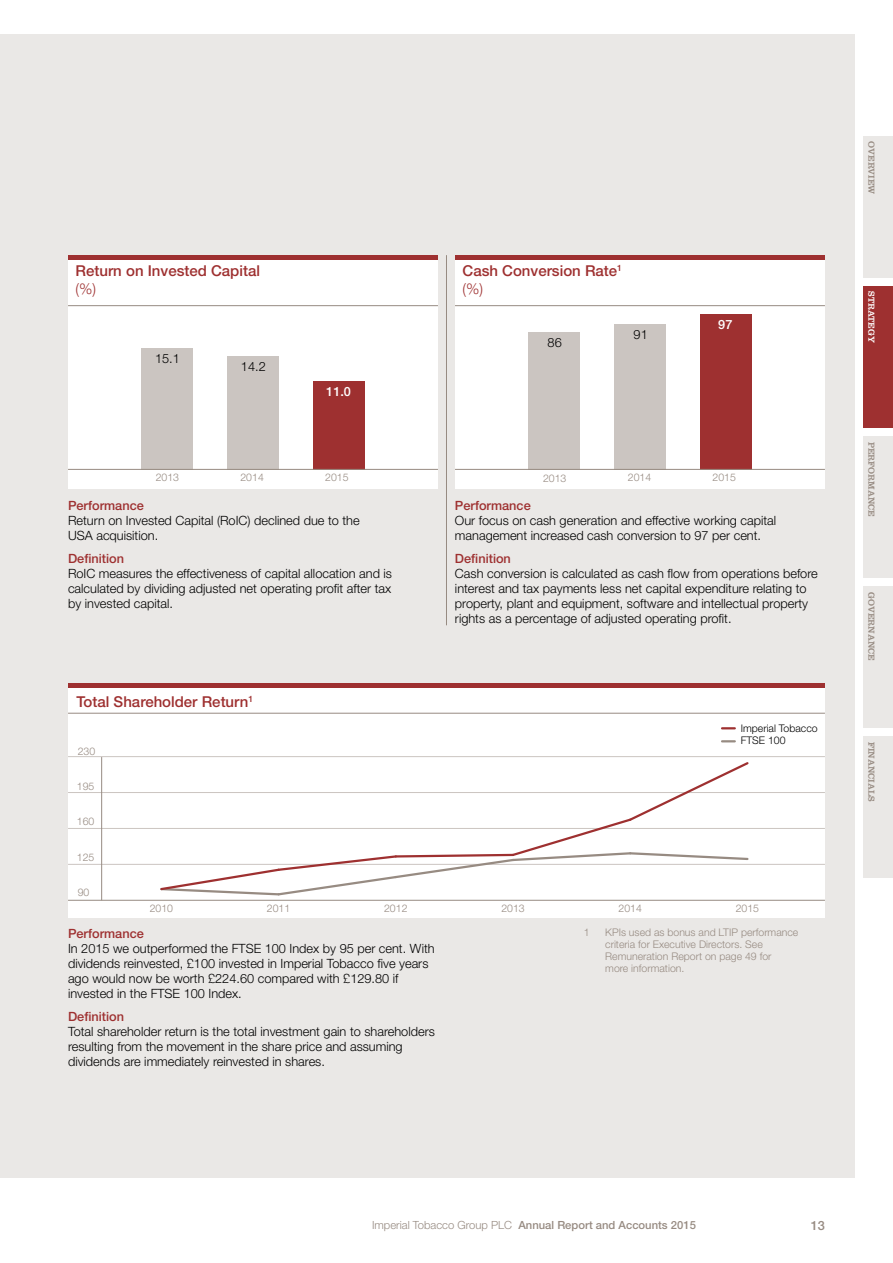
<style>
.page{position:relative;width:893px;height:1263px;background:#fff}
.page>*{position:absolute;margin:0;border:0;box-sizing:border-box;transform-origin:0 0}
.t1{font:500 15px/17.2px "Helvetica Neue LT Std";color:#9e3030}
.t2{font:300 15px "Helvetica Neue LT Std";color:#9e3030}
.t3{font:300 12.75px/15px "Helvetica Neue LT Std";color:#000}
.t4{font:500 12.75px "Helvetica Neue LT Std";color:#9e3030}
.t5{font:500 12.75px "Helvetica Neue LT Std";color:#fff}
.t6{font:500 12.75px "Helvetica Neue LT Std";color:#978b82}
.t7{font:500 11.25px "Helvetica Neue LT Std";color:#978b82}
.t8{font:300 10.5px/12px "Helvetica Neue LT Std";color:#978b82}
.t9{font:300 10.5px/12.8px "Helvetica Neue LT Std";color:#000}
.t10{font:9px "Clarendon LT Std";color:#978b82}
.t11{font:9px "Clarendon LT Std";color:#fff}
.s1{font-weight:300}
</style>
<div class="page">
<div style="left:863px;top:586px;width:30px;height:142px;background:#eae8e6"></div>
<div style="left:863px;top:736px;width:30px;height:142px;background:#eae8e6"></div>
<div style="left:863px;top:436px;width:30px;height:142px;background:#eae8e6"></div>
<div style="left:863px;top:286px;width:30px;height:142px;background:#9e3030"></div>
<div style="left:863px;top:136px;width:30px;height:142px;background:#eae8e6"></div>
<div style="left:0;top:34px;width:855px;height:1144px;background:#eae8e6"></div>
<hr style="left:446px;top:255px;width:1px;height:370px;background:#978b82">
<div style="left:68px;top:259px;width:370px;height:230px;background:#fff"></div>
<div style="left:313px;top:381px;width:52px;height:89px;background:#9e3030"></div>
<div style="left:227px;top:356px;width:52px;height:114px;background:#cbc5c1"></div>
<div style="left:141px;top:349px;width:52px;height:121px;background:#cbc5c1"></div>
<hr style="left:68px;top:305px;width:370px;height:1px;background:#978b82">
<hr style="left:68px;top:469px;width:370px;height:1px;background:#978b82">
<div style="left:455px;top:259px;width:370px;height:230px;background:#fff"></div>
<div style="left:700px;top:314px;width:52px;height:156px;background:#9e3030"></div>
<div style="left:614px;top:324px;width:52px;height:146px;background:#cbc5c1"></div>
<div style="left:528px;top:332px;width:52px;height:138px;background:#cbc5c1"></div>
<hr style="left:455px;top:305px;width:370px;height:1px;background:#978b82">
<hr style="left:455px;top:469px;width:370px;height:1px;background:#978b82">
<div style="left:68px;top:688px;width:757px;height:229px;background:#fff"></div>
<hr style="left:68px;top:792px;width:757px;height:1px;background:#cbc5c1">
<hr style="left:68px;top:828px;width:757px;height:1px;background:#cbc5c1">
<hr style="left:68px;top:864px;width:757px;height:1px;background:#cbc5c1">
<hr style="left:68px;top:900px;width:757px;height:1px;background:#978b82">
<hr style="left:101px;top:757px;width:1px;height:143px;background:#978b82">
<hr style="left:68px;top:756px;width:757px;height:1px;background:#cbc5c1">
<svg style="left:160px;top:762px;width:589px;height:134px"></svg>
<svg style="left:722px;top:727px;width:13px;height:2px"></svg>
<svg style="left:722px;top:740px;width:13px;height:2px"></svg>
<hr style="left:68px;top:713px;width:757px;height:1px;background:#978b82">
<hr style="left:68px;top:255px;width:370px;height:4px;background:#9e3030">
<hr style="left:455px;top:255px;width:370px;height:4px;background:#9e3030">
<div style="left:68px;top:683px;width:757px;height:5px;background:#9e3030"></div>
<p class="t1" style="left:76px;top:262px;width:186px">Return on Invested Capital</p>
<p class="t2" style="left:76px;top:279px;width:22px">(%)</p>
<p class="t3" style="left:155px;top:351px;width:26px">15.1</p>
<p class="t3" style="left:241px;top:358px;width:26px">14.2</p>
<p class="t5" style="left:326px;top:384px;width:26px">11.0</p>
<p class="t8" style="left:156px;top:471px;width:25px">2013</p>
<p class="t8" style="left:240px;top:471px;width:25px">2014</p>
<p class="t8" style="left:325px;top:471px;width:25px">2015</p>
<p class="t4" style="left:68px;top:497px;width:77px">Performance</p>
<p class="t3" style="left:68px;top:512px;width:293px">Return on Invested Capital (RoIC) declined due to the<br>USA acquisition.</p>
<p class="t4" style="left:68px;top:551px;width:57px">Definition</p>
<p class="t3" style="left:68px;top:566px;width:326px;text-align:justify">RoIC measures the effectiveness of capital allocation and is calculated by dividing adjusted net operating profit after tax by invested capital.</p>
<p class="t1" style="left:76px;top:693px;width:178px">Total Shareholder Return<sup>1</sup></p>
<p class="t8" style="left:78px;top:744px;width:19px">230</p>
<p class="t8" style="left:77px;top:780px;width:19px">195</p>
<p class="t8" style="left:77px;top:815px;width:19px">160</p>
<p class="t8" style="left:77px;top:851px;width:19px">125</p>
<p class="t8" style="left:78px;top:886px;width:13px">90</p>
<p class="t1" style="left:462px;top:262px;width:161px">Cash Conversion Rate<sup>1 </sup><span class="s1">(%)</span></p>
<p class="t3" style="left:548px;top:335px;width:16px">86</p>
<p class="t3" style="left:634px;top:326px;width:16px">91</p>
<p class="t5" style="left:718px;top:317px;width:16px">97</p>
<p class="t8" style="left:543px;top:472px;width:25px">2013</p>
<p class="t8" style="left:628px;top:471px;width:25px">2014</p>
<p class="t8" style="left:712px;top:471px;width:25px">2015</p>
<p class="t4" style="left:455px;top:497px;width:77px">Performance</p>
<p class="t3" style="left:455px;top:512px;width:323px">Our focus on cash generation and effective working capital management increased cash conversion to 97 per cent.</p>
<p class="t4" style="left:455px;top:551px;width:57px">Definition</p>
<p class="t3" style="left:455px;top:566px;width:364px">Cash conversion is calculated as cash flow from operations before interest and tax payments less net capital expenditure relating to property, plant and equipment, software and intellectual property rights as a percentage of adjusted operating profit.</p>
<p class="t9" style="left:741px;top:721px;width:78px">Imperial Tobacco<br>FTSE 100</p>
<p class="t8" style="left:150px;top:902px;width:25px">2010</p>
<p class="t8" style="left:267px;top:902px;width:25px">2011</p>
<p class="t8" style="left:384px;top:902px;width:25px">2012</p>
<p class="t8" style="left:501px;top:902px;width:25px">2013</p>
<p class="t8" style="left:619px;top:902px;width:25px">2014</p>
<p class="t8" style="left:736px;top:902px;width:25px">2015</p>
<p class="t4" style="left:68px;top:926px;width:77px">Performance</p>
<p class="t3" style="left:68px;top:940px;width:368px">In 2015 we outperformed the FTSE 100 Index by 95 per cent. With dividends reinvested, £100 invested in Imperial Tobacco five years ago would now be worth £224.60 compared with £129.80 if invested in the FTSE 100 Index.</p>
<p class="t4" style="left:68px;top:1009px;width:57px">Definition</p>
<p class="t3" style="left:68px;top:1024px;width:368px">Total shareholder return is the total investment gain to shareholders resulting from the movement in the share price and assuming dividends are immediately reinvested in shares.</p>
<p class="t8" style="left:584px;top:926px;width:7px">1</p>
<p class="t8" style="left:605px;top:926px;width:195px">KPIs used as bonus and LTIP performance criteria for Executive Directors. See<br>Remuneration Report on page 49 for<br>more information.</p>
<p class="t10" style="left:877px;top:141px;width:54px;rotate:90deg">OVERVIEW</p>
<p class="t11" style="left:877px;top:291px;width:53px;rotate:90deg">STRATEGY</p>
<p class="t10" style="left:877px;top:441px;width:77px;rotate:90deg">PERFORMANCE</p>
<p class="t10" style="left:877px;top:591px;width:71px;rotate:90deg">GOVERNANCE</p>
<p class="t10" style="left:877px;top:742px;width:61px;rotate:90deg">FINANCIALS</p>
<p class="t7" style="left:372px;top:1218px;width:325px"><span class="s1">Imperial Tobacco Group PLC</span> Annual Report and Accounts 2015</p>
<p class="t6" style="left:811px;top:1217px;width:16px">13</p>
</div>
